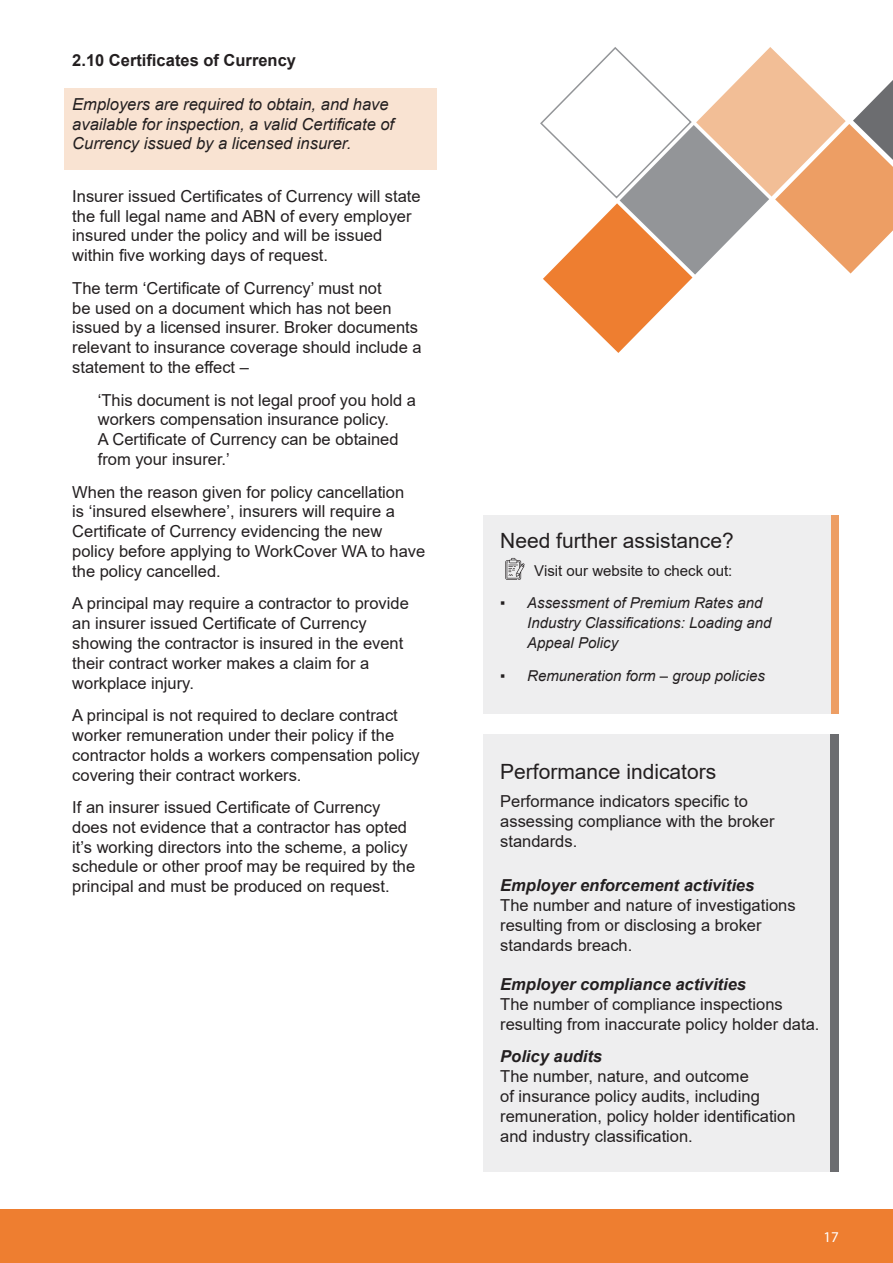
<style>
.page{position:relative;width:893px;height:1263px;background:#fff}
.page>*{position:absolute;margin:0;border:0;box-sizing:border-box;transform-origin:0 0}
.P_S_sub_header{font:21px "Arial";color:#231f20}
.P_S_Body_copy{font:16.5px/19.8px "Arial";color:#231f20}
.P_S_Body_copy-2{font:italic 16.5px/19.8px "Arial";color:#231f20}
.priority_heading{font:700 16.5px "Arial";color:#231f20}
.t1{font:italic 15px/19.8px "Arial";color:#231f20}
.P_S_Body_copy-3{font:15px "Arial";color:#231f20}
.t2{font:15px "Myriad Pro";color:#fff}
.s1{font-style:normal}
.s2{font-weight:700;font-style:italic}
</style>
<div class="page">
<div style="left:0;top:1209px;width:893px;height:54px;background:#ee7e30"></div>
<div style="left:64px;top:88px;width:373px;height:82px;background:#f9e3d2"></div>
<div style="left:483px;top:734px;width:356px;height:437px;background:#eeeeef"></div>
<div style="left:831px;top:734px;width:8px;height:437px;background:#6c6d70"></div>
<div style="left:483px;top:515px;width:349px;height:199px;background:#eeeeef"></div>
<div style="left:832px;top:515px;width:7px;height:198px;background:#ed9e64"></div>
<svg style="left:505px;top:558px;width:19px;height:22px"></svg>
<svg style="left:540px;top:47px;width:353px;height:306px"></svg>
<p class="priority_heading" style="left:72px;top:49px;width:225px">2.10 Certificates of Currency</p>
<p class="P_S_Body_copy-2" style="left:72px;top:94px;width:323px">Employers are required to obtain, and have available for inspection, a valid Certificate of<br>Currency issued by a licensed insurer.</p>
<p class="P_S_Body_copy" style="left:72px;top:186px;width:350px">Insurer issued Certificates of Currency will state the full legal name and ABN of every employer insured under the policy and will be issued within five working days of request.</p>
<p class="P_S_Body_copy" style="left:72px;top:278px;width:351px">The term ‘Certificate of Currency’ must not<br>be used on a document which has not been issued by a licensed insurer. Broker documents relevant to insurance coverage should include a statement to the effect –</p>
<p class="P_S_Body_copy" style="left:98px;top:390px;width:320px">‘This document is not legal proof you hold a workers compensation insurance policy.<br>A Certificate of Currency can be obtained from your insurer.’</p>
<p class="P_S_Body_copy" style="left:72px;top:482px;width:355px">When the reason given for policy cancellation<br>is ‘insured elsewhere’, insurers will require a Certificate of Currency evidencing the new policy before applying to WorkCover WA to have the policy cancelled.</p>
<p class="P_S_Body_copy" style="left:72px;top:593px;width:338px">A principal may require a contractor to provide an insurer issued Certificate of Currency showing the contractor is insured in the event their contract worker makes a claim for a workplace injury.</p>
<p class="P_S_Body_copy" style="left:72px;top:705px;width:349px">A principal is not required to declare contract worker remuneration under their policy if the contractor holds a workers compensation policy covering their contract workers.</p>
<p class="P_S_Body_copy" style="left:72px;top:797px;width:345px">If an insurer issued Certificate of Currency does not evidence that a contractor has opted it’s working directors into the scheme, a policy schedule or other proof may be required by the principal and must be produced on request.</p>
<p class="P_S_sub_header" style="left:500px;top:526px;width:235px">Need further assistance?</p>
<p class="P_S_Body_copy-3" style="left:534px;top:560px;width:200px">Visit our website to check out:</p>
<p class="t1" style="left:527px;top:593px;width:246px;text-indent:-27px"><span class="s1">▪</span> Assessment of Premium Rates and<br>Industry Classifications: Loading and<br>Appeal Policy</p>
<p class="t1" style="left:500px;top:666px;width:266px"><span class="s1">▪</span> Remuneration form – group policies</p>
<p class="P_S_sub_header" style="left:500px;top:757px;width:217px">Performance indicators</p>
<p class="P_S_Body_copy" style="left:500px;top:791px;width:276px">Performance indicators specific to assessing compliance with the broker standards.</p>
<p class="P_S_Body_copy" style="left:500px;top:875px;width:297px"><span class="s2">Employer enforcement activities<br></span>The number and nature of investigations resulting from or disclosing a broker standards breach.</p>
<p class="P_S_Body_copy" style="left:500px;top:974px;width:321px"><span class="s2">Employer compliance activities<br></span>The number of compliance inspections resulting from inaccurate policy holder data.</p>
<p class="P_S_Body_copy" style="left:500px;top:1046px;width:297px"><span class="s2">Policy audits<br></span>The number, nature, and outcome<br>of insurance policy audits, including remuneration, policy holder identification and industry classification.</p>
<p class="t2" style="left:824px;top:1228px;width:17px">17</p>
</div>
